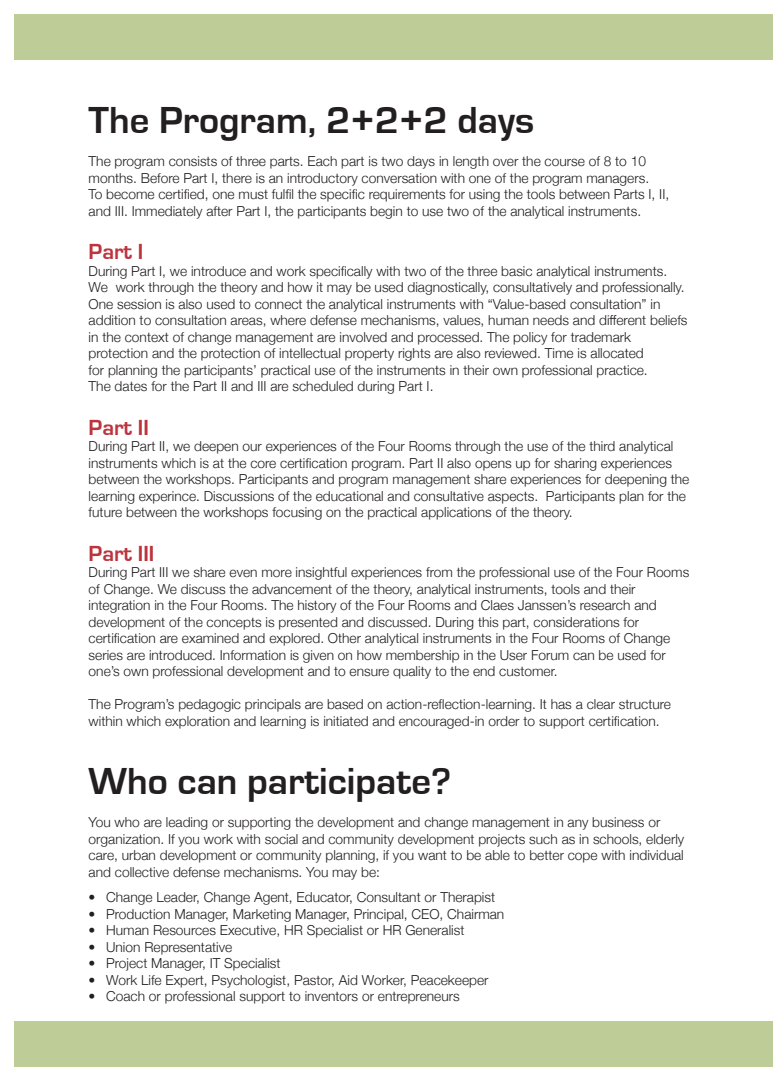
<style>
.page{position:relative;width:773px;height:1081px;background:#fff}
.page>*{position:absolute;margin:0;border:0;box-sizing:border-box;transform-origin:0 0}
.t1{font:700 38.75px "Eurostile";color:#231f20}
.t2{font:700 22.5px "Eurostile";color:#bc343d}
.t3{font:300 13.75px/16.5px "Helvetica Neue";color:#231f20}
</style>
<div class="page">
<div style="left:14px;top:1022px;width:758px;height:45px;background:#becd97"></div>
<div style="left:14px;top:14px;width:758px;height:45px;background:#becd97"></div>
<p class="t1" style="left:89px;top:99px;width:447px">The Program, 2+2+2 days</p>
<p class="t3" style="left:89px;top:152px;width:562px">The program consists of three parts. Each part is two days in length over the course of 8 to 10 months. Before Part I, there is an introductory conversation with one of the program managers.</p>
<p class="t3" style="left:89px;top:185px;width:582px">To become certified, one must fulfil the specific requirements for using the tools between Parts I, II, and III. Immediately after Part I, the participants begin to use two of the analytical instruments.</p>
<p class="t2" style="left:89px;top:239px;width:56px">Part I</p>
<p class="t3" style="left:89px;top:261px;width:580px">During Part I, we introduce and work specifically with two of the three basic analytical instruments.</p>
<p class="t3" style="left:89px;top:278px;width:600px">We work through the theory and how it may be used diagnostically, consultatively and professionally.<br>One session is also used to connect the analytical instruments with “Value-based consultation” in addition to consultation areas, where defense mechanisms, values, human needs and different beliefs in the context of change management are involved and processed. The policy for trademark protection and the protection of intellectual property rights are also reviewed. Time is allocated<br>for planning the participants’ practical use of the instruments in their own professional practice.</p>
<p class="t3" style="left:89px;top:377px;width:346px">The dates for the Part II and III are scheduled during Part I.</p>
<p class="t2" style="left:89px;top:415px;width:62px">Part II</p>
<p class="t3" style="left:89px;top:437px;width:602px">During Part II, we deepen our experiences of the Four Rooms through the use of the third analytical instruments which is at the core certification program. Part II also opens up for sharing experiences between the workshops. Participants and program management share experiences for deepening the learning experince. Discussions of the educational and consultative aspects. Participants plan for the future between the workshops focusing on the practical applications of the theory.</p>
<p class="t2" style="left:89px;top:541px;width:67px">Part III</p>
<p class="t3" style="left:89px;top:563px;width:602px">During Part III we share even more insightful experiences from the professional use of the Four Rooms of Change. We discuss the advancement of the theory, analytical instruments, tools and their</p>
<p class="t3" style="left:89px;top:596px;width:569px">integration in the Four Rooms. The history of the Four Rooms and Claes Janssen’s research and</p>
<p class="t3" style="left:89px;top:612px;width:552px">development of the concepts is presented and discussed. During this part, considerations for</p>
<p class="t3" style="left:89px;top:629px;width:583px">certification are examined and explored. Other analytical instruments in the Four Rooms of Change series are introduced. Information is given on how membership in the User Forum can be used for one’s own professional development and to ensure quality to the end customer.</p>
<p class="t3" style="left:89px;top:695px;width:584px">The Program’s pedagogic principals are based on action-reflection-learning. It has a clear structure within which exploration and learning is initiated and encouraged-in order to support certification.</p>
<p class="t1" style="left:89px;top:760px;width:364px">Who can participate?</p>
<p class="t3" style="left:89px;top:813px;width:597px">You who are leading or supporting the development and change management in any business or organization. If you work with social and community development projects such as in schools, elderly care, urban development or community planning, if you want to be able to better cope with individual and collective defense mechanisms. You may be:</p>
<p class="t3" style="left:89px;top:888px;width:408px">• Change Leader, Change Agent, Educator, Consultant or Therapist</p>
<p class="t3" style="left:89px;top:904px;width:417px">• Production Manager, Marketing Manager, Principal, CEO, Chairman</p>
<p class="t3" style="left:89px;top:921px;width:377px">• Human Resources Executive, HR Specialist or HR Generalist</p>
<p class="t3" style="left:89px;top:937px;width:145px">• Union Representative</p>
<p class="t3" style="left:89px;top:954px;width:193px">• Project Manager, IT Specialist</p>
<p class="t3" style="left:89px;top:970px;width:401px">• Work Life Expert, Psychologist, Pastor, Aid Worker, Peacekeeper</p>
<p class="t3" style="left:89px;top:987px;width:372px">• Coach or professional support to inventors or entrepreneurs</p>
</div>
